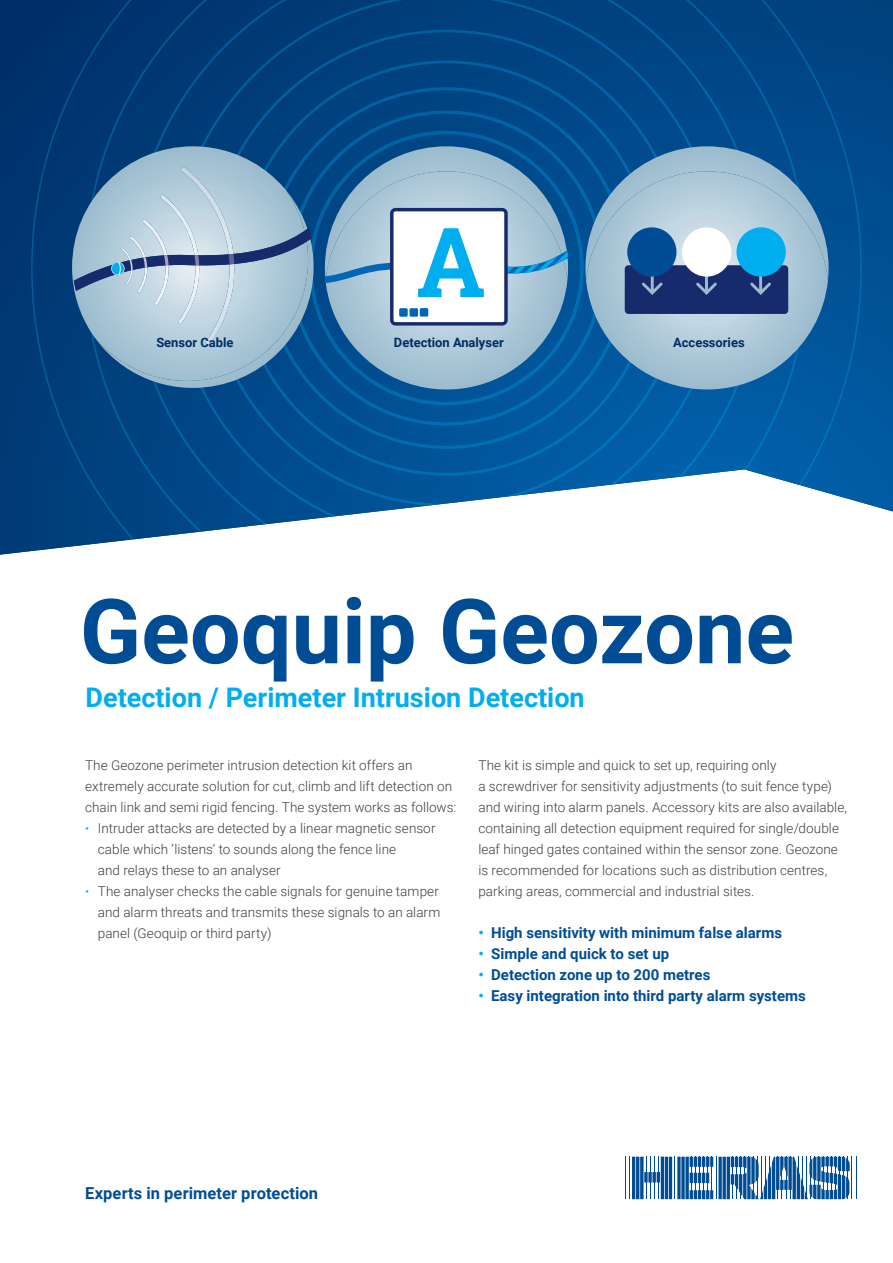
<style>
.page{position:relative;width:893px;height:1263px;background:#fff}
.page>*{position:absolute;margin:0;border:0;box-sizing:border-box;transform-origin:0 0}
.t1{font:700 90px "Roboto";color:#014d95}
.t2{font:700 27px "Roboto";color:#00aeef}
.t3{font:700 16.5px "Roboto";letter-spacing:.005em;color:#014d95}
.t4{font:700 15px "Roboto";color:#014d95}
.t5{font:300 13.5px/21px "Roboto";letter-spacing:.005em;color:#3e3e3f}
.t6{font:700 12.9px "Roboto";color:#002d66}
.s1{font-weight:900;color:#00aeef}
.s2{color:#00aeef}
</style>
<div class="page">
<hr style="left:625px;top:1157px;width:1px;height:42px;background:#014d95">
<hr style="left:629px;top:1157px;width:1px;height:42px;background:#014d95">
<hr style="left:646px;top:1157px;width:1px;height:42px;background:#014d95">
<hr style="left:650px;top:1157px;width:1px;height:42px;background:#014d95">
<hr style="left:654px;top:1157px;width:1px;height:42px;background:#014d95">
<hr style="left:658px;top:1157px;width:1px;height:42px;background:#014d95">
<hr style="left:674px;top:1157px;width:1px;height:42px;background:#014d95">
<hr style="left:852px;top:1157px;width:1px;height:42px;background:#014d95">
<hr style="left:856px;top:1157px;width:1px;height:42px;background:#014d95">
<hr style="left:669px;top:1157px;width:3px;height:42px;background:#014d95">
<hr style="left:665px;top:1157px;width:3px;height:42px;background:#014d95">
<hr style="left:661px;top:1157px;width:3px;height:42px;background:#014d95">
<hr style="left:640px;top:1157px;width:3px;height:42px;background:#014d95">
<hr style="left:636px;top:1157px;width:3px;height:42px;background:#014d95">
<hr style="left:632px;top:1157px;width:3px;height:42px;background:#014d95">
<svg style="left:657px;top:1172px;width:3px;height:10px"></svg>
<svg style="left:652px;top:1172px;width:4px;height:10px"></svg>
<svg style="left:648px;top:1172px;width:4px;height:10px"></svg>
<svg style="left:644px;top:1172px;width:4px;height:10px"></svg>
<svg style="left:685px;top:1157px;width:4px;height:42px"></svg>
<svg style="left:681px;top:1157px;width:4px;height:42px"></svg>
<svg style="left:677px;top:1157px;width:4px;height:42px"></svg>
<svg style="left:690px;top:1157px;width:160px;height:42px"></svg>
<svg style="left:0;top:0;width:893px;height:555px;background:#0b4985"></svg>
<svg style="left:31px;top:0;width:831px;height:555px;background:#26649a"></svg>
<img style="left:585px;top:146px;width:243px;height:134px">
<img style="left:586px;top:171px;width:120px;height:218px">
<div style="left:625px;top:265px;width:163px;height:49px;background:#172a6c;border-radius:4px"></div>
<svg style="left:642px;top:277px;width:21px;height:18px"></svg>
<svg style="left:696px;top:276px;width:21px;height:19px"></svg>
<svg style="left:750px;top:277px;width:21px;height:18px"></svg>
<div style="left:627px;top:227px;width:49px;height:50px;background:#014d95;border-radius:50%"></div>
<div style="left:682px;top:227px;width:49px;height:50px;background:#fff;border-radius:50%"></div>
<div style="left:736px;top:227px;width:50px;height:50px;background:#00aeef;border-radius:50%"></div>
<img style="left:325px;top:146px;width:243px;height:134px">
<img style="left:326px;top:372px;width:120px;height:17px">
<svg style="left:325px;top:164px;width:242px;height:208px"></svg>
<div style="left:399px;top:308px;width:9px;height:9px;background:#0166b3;border-radius:2px"></div>
<div style="left:410px;top:308px;width:8px;height:9px;background:#0166b3;border-radius:2px"></div>
<div style="left:420px;top:308px;width:8px;height:9px;background:#0166b3;border-radius:2px"></div>
<img style="left:95px;top:381px;width:213px;height:6px">
<img style="left:72px;top:146px;width:236px;height:235px">
<img style="left:180px;top:166px;width:53px;height:129px">
<svg style="left:160px;top:197px;width:10px;height:9px"></svg>
<img style="left:142px;top:219px;width:25px;height:9px">
<svg style="left:74px;top:228px;width:238px;height:63px;background:#a0b7cc"></svg>
<p class="t6" style="left:156px;top:334px;width:79px">Sensor Cable</p>
<p class="t6" style="left:394px;top:334px;width:111px">Detection Analyser</p>
<p class="t6" style="left:673px;top:334px;width:73px">Accessories</p>
<h1 class="t1" style="left:80px;top:568px;width:716px">Geoquip Geozone</h1>
<h2 class="t2" style="left:86px;top:678px;width:501px">Detection / Perimeter Intrusion Detection</h2>
<p class="t5" style="left:85px;top:754px;width:329px">The Geozone perimeter intrusion detection kit offers an</p>
<p class="t5" style="left:85px;top:775px;width:369px">extremely accurate solution for cut, climb and lift detection on</p>
<p class="t5" style="left:85px;top:796px;width:373px">chain link and semi rigid fencing. The system works as follows:</p>
<p class="t5" style="left:85px;top:817px;width:352px"><span class="s1">·</span> Intruder attacks are detected by a linear magnetic sensor</p>
<p class="t5" style="left:98px;top:838px;width:300px">cable which ‘listens’ to sounds along the fence line</p>
<p class="t5" style="left:98px;top:859px;width:184px">and relays these to an analyser</p>
<p class="t5" style="left:85px;top:880px;width:355px"><span class="s1">·</span> The analyser checks the cable signals for genuine tamper</p>
<p class="t5" style="left:98px;top:901px;width:344px">and alarm threats and transmits these signals to an alarm</p>
<p class="t5" style="left:98px;top:922px;width:175px">panel (Geoquip or third party)</p>
<p class="t5" style="left:478px;top:754px;width:370px">The kit is simple and quick to set up, requiring only<br>a screwdriver for sensitivity adjustments (to suit fence type) and wiring into alarm panels. Accessory kits are also available, containing all detection equipment required for single/double leaf hinged gates contained within the sensor zone. Geozone is recommended for locations such as distribution centres, parking areas, commercial and industrial sites.</p>
<p class="t4" style="left:478px;top:922px;width:305px"><span class="s2">•</span> High sensitivity with minimum false alarms</p>
<p class="t4" style="left:478px;top:943px;width:192px"><span class="s2">•</span> Simple and quick to set up</p>
<p class="t4" style="left:478px;top:964px;width:234px"><span class="s2">•</span> Detection zone up to 200 metres</p>
<p class="t4" style="left:478px;top:985px;width:329px"><span class="s2">•</span> Easy integration into third party alarm systems</p>
<p class="t3" style="left:85px;top:1181px;width:235px">Experts in perimeter protection</p>
</div>
